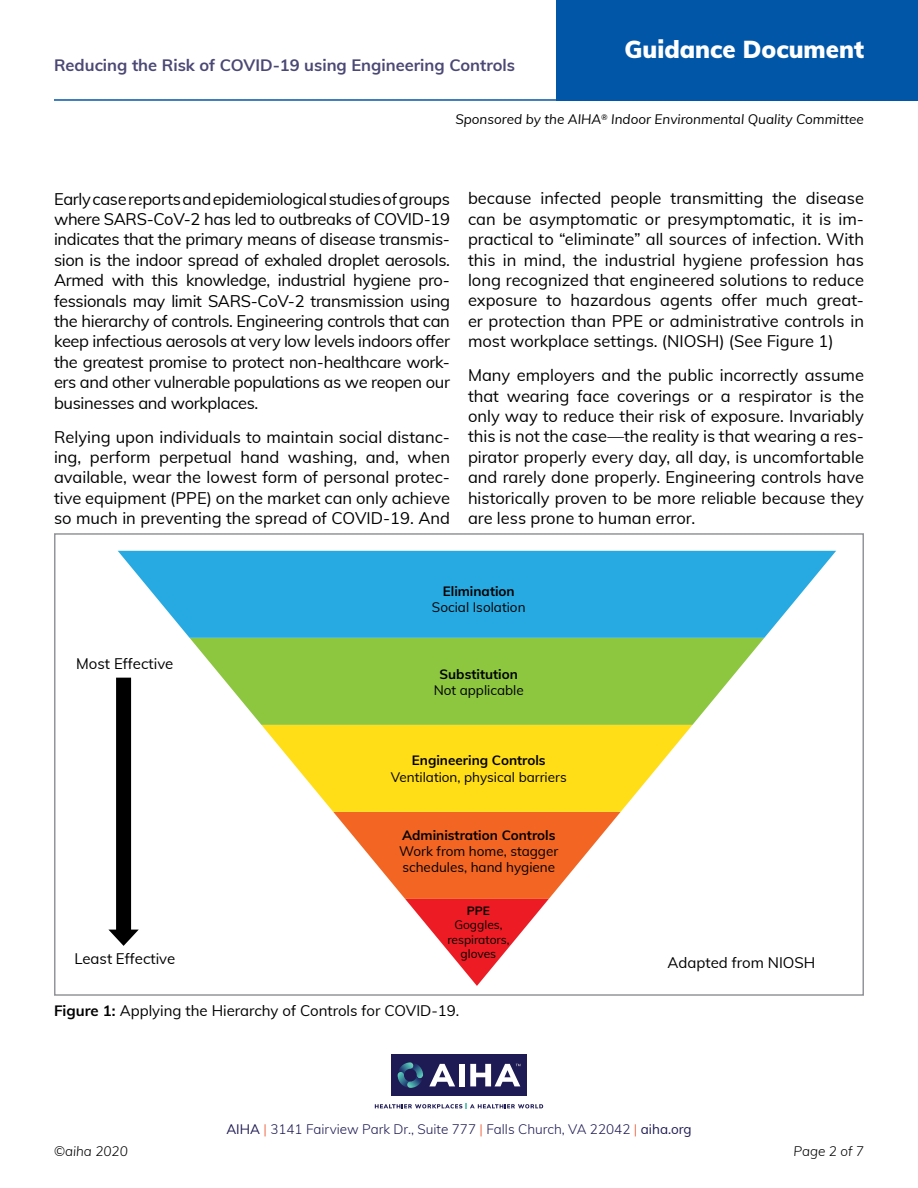
<style>
.page{position:relative;width:918px;height:1188px;background:#fff}
.page>*{position:absolute;margin:0;border:0;box-sizing:border-box;transform-origin:0 0}
.t1{font:900 24px "Muli";color:#fff}
.t2{font:16.5px/20.4px "Muli";color:#000;text-align:justify}
.t3{font:700 16.5px "Muli";color:#4b4875}
.t4{font:15px "Muli";color:#000}
.t5{font:13.5px/16.2px "Muli";color:#000}
.t6{font:700 13.5px "Muli";color:#000}
.t7{font:300 13.5px "Muli";color:#1e1a53}
.t8{font:italic 13.5px "Muli";color:#000}
.t9{font:italic 300 13.5px "Muli";color:#000}
.t10{font:12px/14.4px "Muli";color:#000;text-align:center}
.t11{font:700 12px "Muli";color:#000}
.s1{font-weight:700}
.s2{font-weight:400}
.s3{color:#f0512a}
</style>
<div class="page">
<hr style="left:54px;top:99px;width:864px;height:2px;background:#0256a7">
<div style="left:391px;top:1054px;width:136px;height:42px;background:#1e1a53"></div>
<svg style="left:398px;top:1062px;width:25px;height:26px"></svg>
<svg style="left:375px;top:1104px;width:168px;height:5px"></svg>
<svg style="left:429px;top:1064px;width:26px;height:22px"></svg>
<div style="left:459px;top:1064px;width:6px;height:22px;background:#fff"></div>
<svg style="left:470px;top:1064px;width:50px;height:22px"></svg>
<div style="left:556px;top:0;width:362px;height:101px;background:#0256a7"></div>
<svg style="left:261px;top:725px;width:431px;height:261px"></svg>
<svg style="left:190px;top:638px;width:574px;height:87px;background:#9bcd57"></svg>
<svg style="left:118px;top:551px;width:718px;height:87px;background:#3cb2e3"></svg>
<div style="left:54px;top:533px;width:810px;height:463px;border:2px solid #939598"></div>
<div style="left:116px;top:678px;width:15px;height:258px;background:#000"></div>
<svg style="left:109px;top:930px;width:30px;height:16px"></svg>
<p class="t3" style="left:54px;top:53px;width:463px">Reducing the Risk of COVID-19 using Engineering Controls</p>
<h1 class="t1" style="left:625px;top:31px;width:241px">Guidance Document</h1>
<p class="t8" style="left:455px;top:109px;width:410px">Sponsored by the AIHA<sup>®</sup> Indoor Environmental Quality Committee</p>
<p class="t2" style="left:54px;top:188px;width:398px">Early case reports and epidemiological studies of groups where SARS-CoV-2 has led to outbreaks of COVID-19 indicates that the primary means of disease transmis&shy;sion is the indoor spread of exhaled droplet aerosols.<br>Armed with this knowledge, industrial hygiene pro&shy;fessionals may limit SARS-CoV-2 transmission using the hierarchy of controls. Engineering controls that can keep infectious aerosols at very low levels indoors offer the greatest promise to protect non-healthcare work&shy;ers and other vulnerable populations as we reopen our businesses and workplaces.</p>
<p class="t2" style="left:54px;top:426px;width:398px">Relying upon individuals to maintain social distanc&shy;ing, perform perpetual hand washing, and, when available, wear the lowest form of personal protec&shy;tive equipment (PPE) on the market can only achieve so much in preventing the spread of COVID-19. And</p>
<p class="t2" style="left:468px;top:187px;width:398px">because infected people transmitting the disease can be asymptomatic or presymptomatic, it is im&shy;practical to “eliminate” all sources of infection. With this in mind, the industrial hygiene profession has long recognized that engineered solutions to reduce exposure to hazardous agents offer much great&shy;er protection than PPE or administrative controls in most workplace settings. (NIOSH) (See Figure 1)</p>
<p class="t2" style="left:468px;top:364px;width:398px">Many employers and the public incorrectly assume that wearing face coverings or a respirator is the only way to reduce their risk of exposure. Invariably this is not the case—the reality is that wearing a res&shy;pirator properly every day, all day, is uncomfortable and rarely done properly. Engineering controls have historically proven to be more reliable because they are less prone to human error.</p>
<p class="t4" style="left:76px;top:653px;width:99px">Most Effective</p>
<p class="t4" style="left:74px;top:948px;width:102px">Least Effective</p>
<p class="t6" style="left:443px;top:581px;width:74px">Elimination</p>
<p class="t5" style="left:432px;top:598px;width:95px">Social Isolation</p>
<p class="t6" style="left:440px;top:664px;width:80px">Substitution</p>
<p class="t5" style="left:434px;top:681px;width:92px">Not applicable</p>
<p class="t6" style="left:412px;top:751px;width:135px">Engineering Controls</p>
<p class="t5" style="left:391px;top:768px;width:177px">Ventilation, physical barriers</p>
<p class="t6" style="left:402px;top:825px;width:155px">Administration Controls</p>
<p class="t5" style="left:399px;top:842px;width:161px">Work from home, stagger schedules, hand hygiene</p>
<p class="t11" style="left:467px;top:902px;width:25px">PPE</p>
<p class="t10" style="left:447px;top:917px;width:64px">Goggles, respirators, gloves</p>
<p class="t4" style="left:54px;top:1000px;width:407px"><span class="s1">Figure 1:</span> Applying the Hierarchy of Controls for COVID-19.</p>
<p class="t4" style="left:668px;top:951px;width:149px">Adapted from NIOSH</p>
<p class="t7" style="left:226px;top:1119px;width:467px"><span class="s2">AIHA</span> <span class="s3">|</span> 3141 Fairview Park Dr., Suite 777 <span class="s3">|</span> Falls Church, VA 22042 <span class="s3">|</span> <span class="s2">aiha.org</span></p>
<p class="t9" style="left:54px;top:1141px;width:75px">©aiha 2020</p>
<p class="t9" style="left:794px;top:1141px;width:72px">Page 2 of 7</p>
</div>
